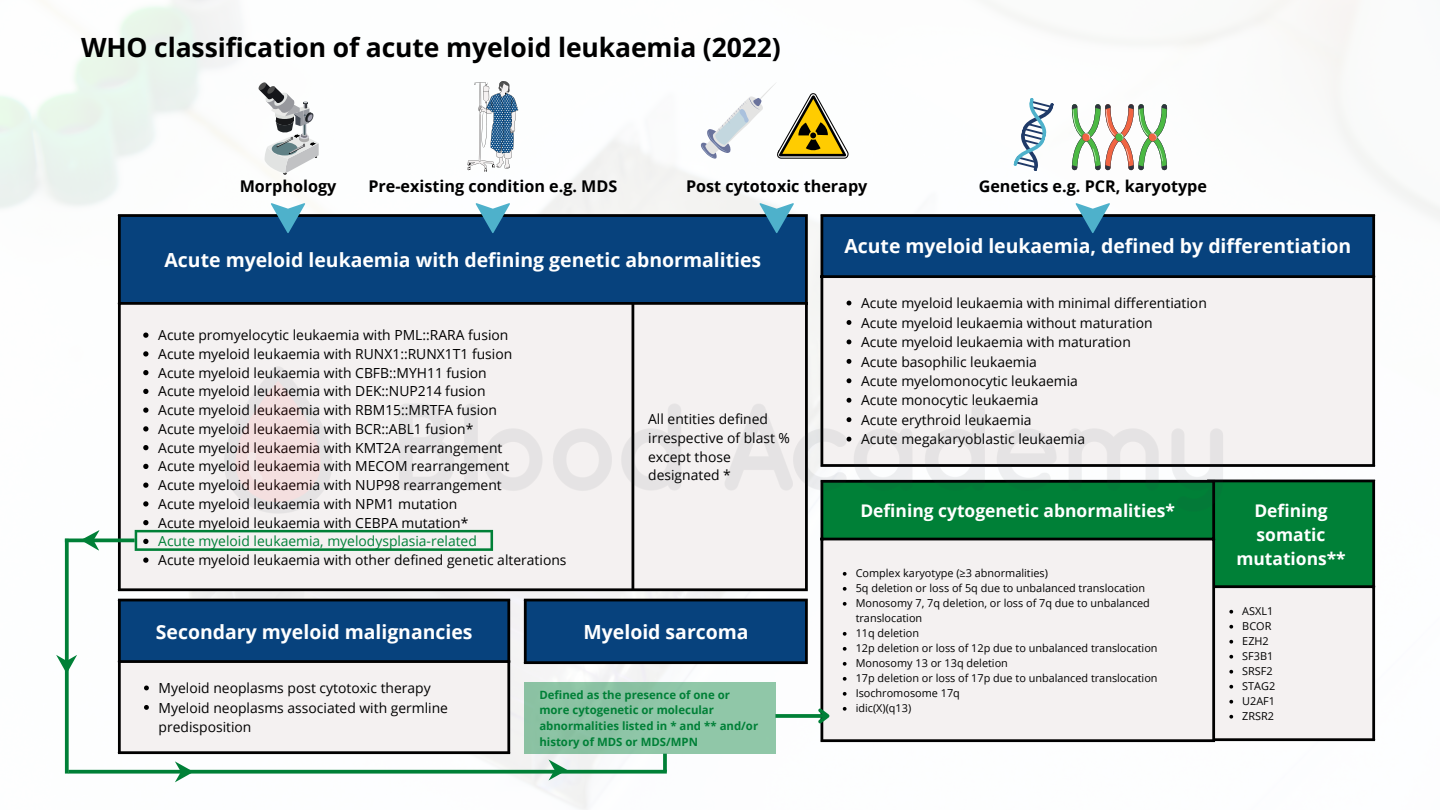
<style>
.page{position:relative;width:1440px;height:810px;background:#fff}
.page>*{position:absolute;margin:0;border:0;box-sizing:border-box;transform-origin:0 0}
.t1{font:700 26.5px "Open Sans";letter-spacing:-.005em;color:#000}
.t2{font:700 19.4px "Open Sans";color:#fff}
.t3{font:700 17.4px/24px "Open Sans";color:#fff;text-align:center}
.t4{font:700 16.2px "Open Sans";color:#000}
.t5{font:13.9px/18.8px "Open Sans";color:#000}
.t6{font:13.9px "Open Sans";color:#008037}
.t7{font:700 11.4px/15.7px "Open Sans";color:#008037}
.t8{font:10.9px/15px "Open Sans";color:#000}
</style>
<div class="page">
<img style="left:0;top:0;width:1440px;height:810px">
<div style="left:119px;top:215px;width:688px;height:89px;background:#07427d"></div>
<div style="left:121px;top:305px;width:684px;height:283px;background:#f4f1f1"></div>
<svg style="left:143px;top:333px;width:5px;height:5px"></svg>
<svg style="left:143px;top:351px;width:5px;height:6px"></svg>
<svg style="left:143px;top:370px;width:5px;height:5px"></svg>
<svg style="left:143px;top:389px;width:5px;height:5px"></svg>
<svg style="left:143px;top:408px;width:5px;height:5px"></svg>
<svg style="left:143px;top:426px;width:5px;height:6px"></svg>
<svg style="left:143px;top:445px;width:5px;height:5px"></svg>
<svg style="left:143px;top:464px;width:5px;height:5px"></svg>
<svg style="left:143px;top:483px;width:5px;height:5px"></svg>
<svg style="left:143px;top:501px;width:5px;height:6px"></svg>
<svg style="left:143px;top:558px;width:5px;height:5px"></svg>
<hr style="left:118px;top:217px;width:3px;height:371px;background:#000">
<hr style="left:632px;top:305px;width:2px;height:283px;background:#000">
<hr style="left:805px;top:217px;width:3px;height:371px;background:#000">
<hr style="left:118px;top:214px;width:690px;height:3px;background:#000">
<hr style="left:118px;top:302px;width:690px;height:3px;background:#000">
<hr style="left:118px;top:588px;width:690px;height:3px;background:#000">
<div style="left:822px;top:215px;width:552px;height:62px;background:#07427d"></div>
<div style="left:822px;top:276px;width:552px;height:190px;background:#f4f1f1"></div>
<svg style="left:847px;top:301px;width:4px;height:4px"></svg>
<svg style="left:847px;top:320px;width:4px;height:5px"></svg>
<svg style="left:847px;top:339px;width:4px;height:5px"></svg>
<hr style="left:821px;top:217px;width:2px;height:247px;background:#000">
<hr style="left:1372px;top:217px;width:3px;height:247px;background:#000">
<hr style="left:821px;top:214px;width:554px;height:3px;background:#000">
<hr style="left:821px;top:275px;width:554px;height:3px;background:#000">
<hr style="left:821px;top:464px;width:554px;height:3px;background:#000">
<svg style="left:257px;top:81px;width:62px;height:94px"></svg>
<svg style="left:467px;top:81px;width:51px;height:91px"></svg>
<svg style="left:701px;top:82px;width:148px;height:77px"></svg>
<svg style="left:1013px;top:97px;width:41px;height:75px"></svg>
<svg style="left:1071px;top:104px;width:97px;height:66px"></svg>
<div style="left:1208px;top:481px;width:166px;height:106px;background:#008037"></div>
<div style="left:1208px;top:587px;width:166px;height:153px;background:#f4f1f1"></div>
<svg style="left:1229px;top:610px;width:4px;height:4px"></svg>
<svg style="left:1229px;top:625px;width:4px;height:4px"></svg>
<svg style="left:1229px;top:640px;width:4px;height:4px"></svg>
<svg style="left:1229px;top:655px;width:4px;height:4px"></svg>
<svg style="left:1229px;top:670px;width:4px;height:4px"></svg>
<svg style="left:1229px;top:685px;width:4px;height:4px"></svg>
<svg style="left:1229px;top:700px;width:4px;height:4px"></svg>
<svg style="left:1229px;top:715px;width:4px;height:4px"></svg>
<hr style="left:1372px;top:482px;width:3px;height:256px;background:#000">
<hr style="left:1207px;top:480px;width:168px;height:2px;background:#000">
<hr style="left:1207px;top:585px;width:168px;height:3px;background:#000">
<hr style="left:1207px;top:738px;width:168px;height:3px;background:#000">
<div style="left:822px;top:539px;width:392px;height:202px;background:#f4f1f1"></div>
<svg style="left:843px;top:572px;width:4px;height:4px"></svg>
<svg style="left:843px;top:587px;width:4px;height:4px"></svg>
<svg style="left:843px;top:602px;width:4px;height:4px"></svg>
<svg style="left:843px;top:632px;width:4px;height:4px"></svg>
<svg style="left:843px;top:647px;width:4px;height:4px"></svg>
<svg style="left:843px;top:662px;width:4px;height:4px"></svg>
<svg style="left:843px;top:677px;width:4px;height:4px"></svg>
<svg style="left:843px;top:692px;width:4px;height:4px"></svg>
<svg style="left:843px;top:707px;width:4px;height:4px"></svg>
<hr style="left:821px;top:483px;width:2px;height:256px;background:#000">
<hr style="left:1212px;top:483px;width:3px;height:256px;background:#000">
<hr style="left:821px;top:739px;width:394px;height:3px;background:#000">
<hr style="left:65px;top:539px;width:70px;height:3px;background:#008037">
<svg style="left:65px;top:542px;width:4px;height:232px"></svg>
<svg style="left:135px;top:520px;width:358px;height:31px"></svg>
<svg style="left:68px;top:770px;width:599px;height:4px;fill:#008037"></svg>
<div style="left:524px;top:682px;width:251px;height:72px;background:#8fc6a7"></div>
<svg style="left:775px;top:714px;width:40px;height:4px"></svg>
<svg style="left:815px;top:705px;width:15px;height:22px"></svg>
<svg style="left:271px;top:203px;width:34px;height:30px"></svg>
<svg style="left:476px;top:203px;width:34px;height:30px"></svg>
<svg style="left:760px;top:203px;width:34px;height:30px"></svg>
<svg style="left:1076px;top:203px;width:34px;height:30px"></svg>
<div style="left:119px;top:600px;width:390px;height:62px;background:#07427d"></div>
<div style="left:119px;top:661px;width:390px;height:92px;background:#f4f1f1"></div>
<svg style="left:144px;top:686px;width:5px;height:4px"></svg>
<svg style="left:144px;top:705px;width:5px;height:5px"></svg>
<hr style="left:118px;top:601px;width:3px;height:150px;background:#000">
<hr style="left:507px;top:601px;width:3px;height:150px;background:#000">
<hr style="left:118px;top:599px;width:392px;height:2px;background:#000">
<hr style="left:118px;top:660px;width:392px;height:3px;background:#000">
<hr style="left:118px;top:751px;width:392px;height:3px;background:#000">
<div style="left:525px;top:600px;width:282px;height:63px;background:#07427d"></div>
<hr style="left:524px;top:601px;width:3px;height:60px;background:#000">
<hr style="left:805px;top:601px;width:3px;height:60px;background:#000">
<hr style="left:524px;top:599px;width:284px;height:2px;background:#000">
<hr style="left:524px;top:661px;width:284px;height:3px;background:#000">
<svg style="left:663px;top:754px;width:4px;height:18px"></svg>
<img style="left:225px;top:344px;width:1020px;height:201px">
<svg style="left:56px;top:655px;width:21px;height:19px"></svg>
<svg style="left:81px;top:530px;width:19px;height:21px"></svg>
<svg style="left:175px;top:761px;width:19px;height:21px"></svg>
<svg style="left:549px;top:759px;width:18px;height:21px"></svg>
<h1 class="t1" style="left:81px;top:28px;width:701px">WHO classification of acute myeloid leukaemia (2022)</h1>
<p class="t4" style="left:240px;top:175px;width:98px">Morphology</p>
<p class="t4" style="left:368px;top:175px;width:251px">Pre-existing condition e.g. MDS</p>
<p class="t4" style="left:686px;top:175px;width:183px">Post cytotoxic therapy</p>
<p class="t4" style="left:979px;top:175px;width:230px">Genetics e.g. PCR, karyotype</p>
<h2 class="t2" style="left:165px;top:246px;width:598px">Acute myeloid leukaemia with defining genetic abnormalities</h2>
<p class="t5" style="left:158px;top:325px;width:356px">Acute promyelocytic leukaemia with PML::RARA fusion Acute myeloid leukaemia with RUNX1::RUNX1T1 fusion Acute myeloid leukaemia with CBFB::MYH11 fusion Acute myeloid leukaemia with DEK::NUP214 fusion Acute myeloid leukaemia with RBM15::MRTFA fusion Acute myeloid leukaemia with BCR::ABL1 fusion* Acute myeloid leukaemia with KMT2A rearrangement Acute myeloid leukaemia with MECOM rearrangement Acute myeloid leukaemia with NUP98 rearrangement Acute myeloid leukaemia with NPM1 mutation<br>Acute myeloid leukaemia with CEBPA mutation*</p>
<p class="t6" style="left:158px;top:531px;width:320px">Acute myeloid leukaemia, myelodysplasia-related</p>
<p class="t5" style="left:158px;top:550px;width:410px">Acute myeloid leukaemia with other defined genetic alterations</p>
<p class="t5" style="left:648px;top:409px;width:143px">All entities defined irrespective of blast % except those designated *</p>
<h2 class="t2" style="left:156px;top:618px;width:318px">Secondary myeloid malignancies</h2>
<p class="t5" style="left:159px;top:678px;width:291px;line-height:19.4px">Myeloid neoplasms post cytotoxic therapy<br>Myeloid neoplasms associated with germline predisposition</p>
<h2 class="t2" style="left:584px;top:619px;width:167px">Myeloid sarcoma</h2>
<p class="t7" style="left:539px;top:687px;width:220px">Defined as the presence of one or more cytogenetic or molecular abnormalities listed in * and ** and/or history of MDS or MDS/MPN</p>
<h2 class="t2" style="left:844px;top:233px;width:508px">Acute myeloid leukaemia, defined by differentiation</h2>
<p class="t5" style="left:861px;top:293px;width:347px;line-height:19.4px">Acute myeloid leukaemia with minimal differentiation Acute myeloid leukaemia without maturation<br>Acute myeloid leukaemia with maturation<br>Acute basophilic leukaemia<br>Acute myelomonocytic leukaemia<br>Acute monocytic leukaemia<br>Acute erythroid leukaemia<br>Acute megakaryoblastic leukaemia</p>
<p class="t3" style="left:860px;top:498px;width:316px">Defining cytogenetic abnormalities*</p>
<p class="t8" style="left:856px;top:565px;width:303px">Complex karyotype (≥3 abnormalities)<br>5q deletion or loss of 5q due to unbalanced translocation Monosomy 7, 7q deletion, or loss of 7q due to unbalanced translocation<br>11q deletion<br>12p deletion or loss of 12p due to unbalanced translocation Monosomy 13 or 13q deletion<br>17p deletion or loss of 17p due to unbalanced translocation Isochromosome 17q<br>idic(X)(q13)</p>
<p class="t3" style="left:1236px;top:498px;width:111px">Defining somatic mutations**</p>
<p class="t8" style="left:1242px;top:603px;width:34px">ASXL1<br>BCOR<br>EZH2<br>SF3B1<br>SRSF2<br>STAG2<br>U2AF1<br>ZRSR2</p>
</div>
